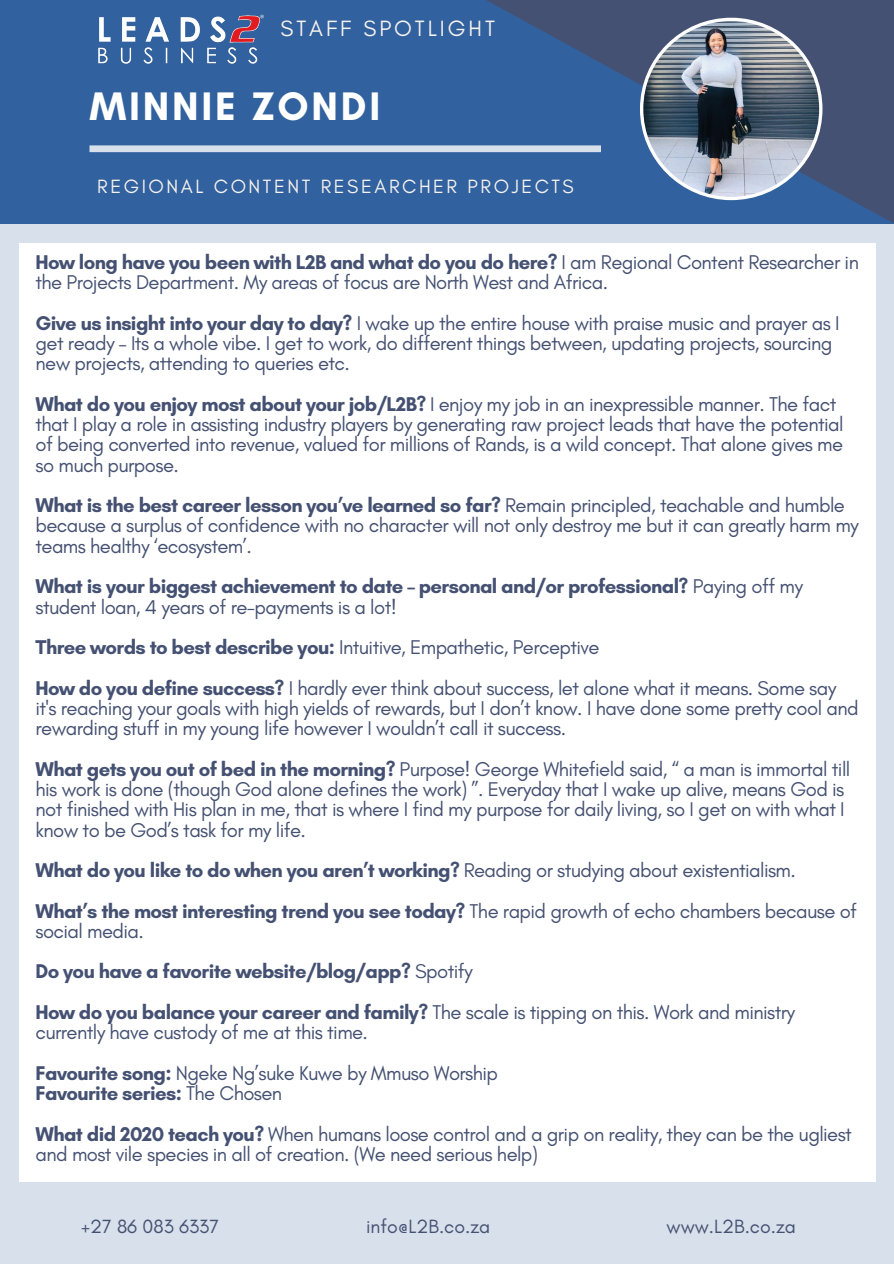
<style>
.page{position:relative;width:894px;height:1264px;background:#fff}
.page>*{position:absolute;margin:0;border:0;box-sizing:border-box;transform-origin:0 0}
.t1{font:700 40.5px "Glacial Indifference";letter-spacing:.07em;color:#fff}
.t2{font:22.5px "Glacial Indifference";letter-spacing:.13em;color:#f6f2ef}
.t3{font:20.25px/20.2px "Glacial Indifference";letter-spacing:-.03em;color:#455172}
.t4{font:700 20.25px/40.5px "Glacial Indifference";letter-spacing:-.03em;color:#455172}
.t5{font:19.5px "Glacial Indifference";color:#455172}
.t6{font:19.5px "Glacial Indifference";letter-spacing:.13em;color:#f6f2ef}
.s1{font-weight:700}
.s2{font-weight:400}
</style>
<div class="page">
<div style="left:0;top:0;width:893px;height:1263px;background:#d7e0eb"></div>
<div style="left:0;top:0;width:893px;height:224px;background:#31619e"></div>
<div style="left:20px;top:243px;width:855px;height:938px;background:#fff"></div>
<svg style="left:89px;top:145px;width:310px;height:7px;background:#cdd8e6"></svg>
<svg style="left:399px;top:0;width:494px;height:223px"></svg>
<svg style="left:639px;top:18px;width:183px;height:182px;background:#728093"></svg>
<img style="left:98px;top:15px;width:166px;height:49px">
<p class="t2" style="left:280px;top:15px;width:216px">STAFF SPOTLIGHT</p>
<h1 class="t1" style="left:89px;top:82px;width:292px">MINNIE ZONDI</h1>
<p class="t6" style="left:97px;top:175px;width:478px">REGIONAL CONTENT RESEARCHER PROJECTS</p>
<p class="t3" style="left:35px;top:251px;width:824px"><span class="s1">How long have you been with L2B and what do you do here?</span> I am Regional Content Researcher in the Projects Department. My areas of focus are North West and Africa.</p>
<p class="t3" style="left:35px;top:312px;width:805px"><span class="s1">Give us insight into your day to day?</span> I wake up the entire house with praise music and prayer as I get ready – Its a whole vibe. I get to work, do different things between, updating projects, sourcing new projects, attending to queries etc.</p>
<p class="t3" style="left:35px;top:393px;width:809px"><span class="s1">What do you enjoy most about your job/L2B?</span> I enjoy my job in an inexpressible manner. The fact that I play a role in assisting industry players by generating raw project leads that have the potential of being converted into revenue, valued for millions of Rands, is a wild concept. That alone gives me so much purpose.</p>
<p class="t3" style="left:35px;top:495px;width:824px"><span class="s1">What is the best career lesson you’ve learned so far?</span> Remain principled, teachable and humble because a surplus of confidence with no character will not only destroy me but it can greatly harm my teams healthy ‘ecosystem’.</p>
<p class="t4" style="left:35px;top:576px;width:768px;line-height:20.2px">What is your biggest achievement to date – personal and/or professional? <span class="s2">Paying off my student loan, 4 years of re-payments is a lot!</span></p>
<p class="t3" style="left:35px;top:626px;width:802px;line-height:40.5px"><span class="s1">Three words to best describe you:</span> Intuitive, Empathetic, Perceptive<br><span class="s1">How do you define success?</span> I hardly ever think about success, let alone what it means. Some say</p>
<p class="t3" style="left:35px;top:697px;width:824px">it's reaching your goals with high yields of rewards, but I don’t know. I have done some pretty cool and rewarding stuff in my young life however I wouldn’t call it success.</p>
<p class="t3" style="left:35px;top:758px;width:816px"><span class="s1">What gets you out of bed in the morning?</span> Purpose! George Whitefield said, “ a man is immortal till his work is done (though God alone defines the work) ”. Everyday that I wake up alive, means God is not finished with His plan in me, that is where I find my purpose for daily living, so I get on with what I know to be God’s task for my life.</p>
<p class="t4" style="left:35px;top:849px;width:822px">What do you like to do when you aren’t working? <span class="s2">Reading or studying about existentialism.<br></span>What’s the most interesting trend you see today? <span class="s2">The rapid growth of echo chambers because of</span></p>
<p class="t4" style="left:35px;top:910px;width:761px"><span class="s2">social media.<br></span>Do you have a favorite website/blog/app? <span class="s2">Spotify<br></span>How do you balance your career and family? <span class="s2">The scale is tipping on this. Work and ministry</span></p>
<p class="t3" style="left:35px;top:1011px;width:464px;line-height:40.5px">currently have custody of me at this time.<br><span class="s1">Favourite song:</span> Ngeke Ng’suke Kuwe by Mmuso Worship</p>
<p class="t3" style="left:35px;top:1072px;width:817px;line-height:40.5px"><span class="s1">Favourite series:</span> The Chosen<br><span class="s1">What did 2020 teach you?</span> When humans loose control and a grip on reality, they can be the ugliest</p>
<p class="t3" style="left:35px;top:1143px;width:504px">and most vile species in all of creation. (We need serious help)</p>
<p class="t5" style="left:81px;top:1213px;width:139px">+27 86 083 6337</p>
<p class="t5" style="left:366px;top:1213px;width:126px">info@L2B.co.za</p>
<p class="t5" style="left:666px;top:1213px;width:131px">www.L2B.co.za</p>
</div>
